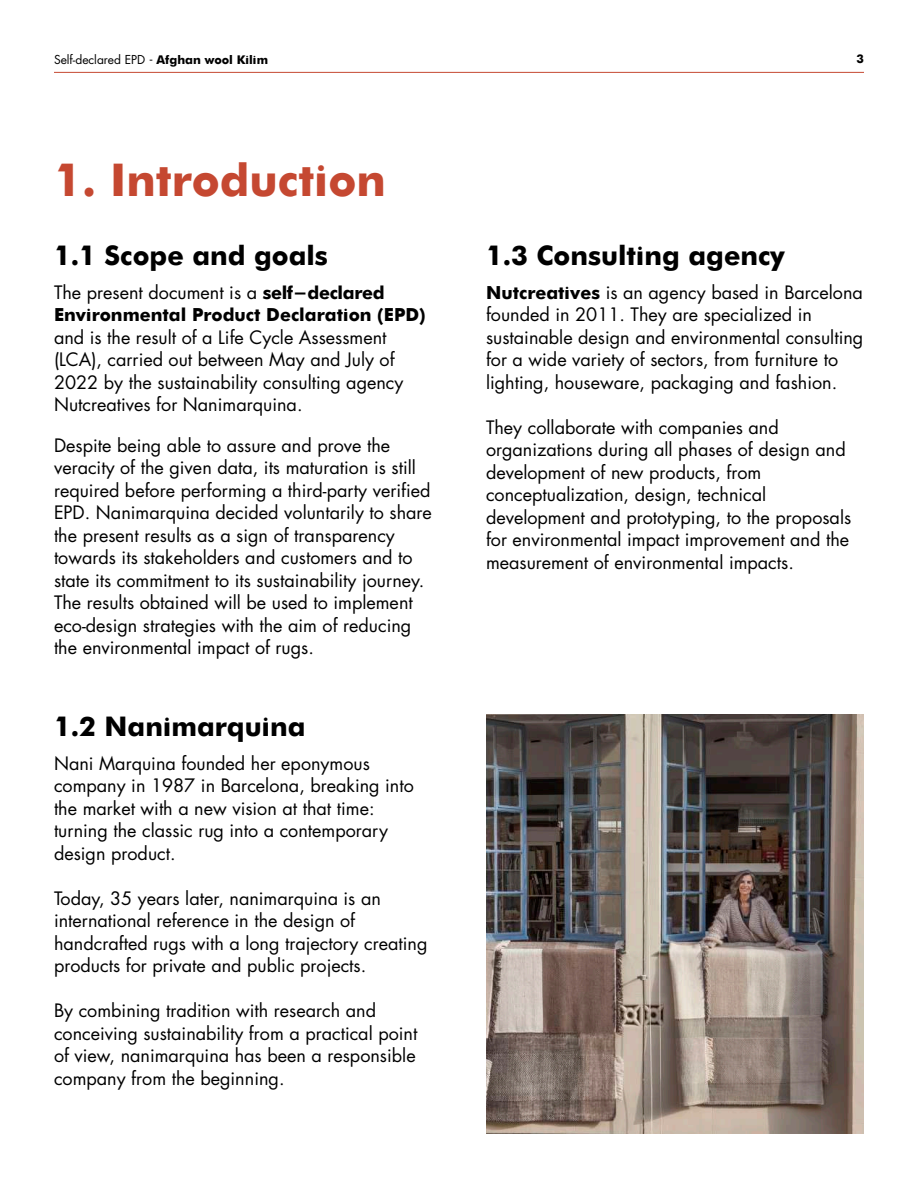
<style>
.page{position:relative;width:918px;height:1188px;background:#fff}
.page>*{position:absolute;margin:0;border:0;box-sizing:border-box;transform-origin:0 0}
.t1{font:700 45px "Futura";color:#c54831}
.t2{font:700 27px "Futura";color:#000}
.t3{font:18px/22.5px "Futura";color:#000}
.t4{font:700 18px/22.5px "Futura";color:#000}
.t5{font:12px "Futura";color:#000}
.t6{font:700 12px "Futura";color:#000}
.s1{font-style:inherit}
.s2{font-weight:700}
.s3{font-weight:400}
</style>
<div class="page">
<hr style="left:54px;top:72px;width:810px;height:1px;background:#c54831">
<img style="left:486px;top:715px;width:378px;height:419px">
<p class="t5" style="left:54px;top:52px;width:216px">Self-declared EPD <span class="s1">-</span> <span class="s2">Afghan wool Kilim</span></p>
<p class="t6" style="left:856px;top:50px;width:9px">3</p>
<h1 class="t1" style="left:54px;top:147px;width:334px">1. Introduction</h1>
<h2 class="t2" style="left:54px;top:236px;width:276px">1.1 Scope and goals</h2>
<p class="t4" style="left:54px;top:280px;width:373px"><span class="s3">The present document is a</span> self-declared<br>Environmental Product Declaration (EPD)</p>
<p class="t3" style="left:54px;top:326px;width:351px">and is the result of a Life Cycle Assessment (LCA), carried out between May and July of 2022 by the sustainability consulting agency Nutcreatives for Nanimarquina.</p>
<p class="t3" style="left:54px;top:434px;width:379px">Despite being able to assure and prove the veracity of the given data, its maturation is still required before performing a third-party verified EPD. Nanimarquina decided voluntarily to share the present results as a sign of transparency towards its stakeholders and customers and to state its commitment to its sustainability journey.<br>The results obtained will be used to implement eco-design strategies with the aim of reducing the environmental impact of rugs.</p>
<h2 class="t2" style="left:54px;top:706px;width:253px">1.2 Nanimarquina</h2>
<p class="t3" style="left:54px;top:752px;width:361px">Nani Marquina founded her eponymous company in 1987 in Barcelona, breaking into the market with a new vision at that time: turning the classic rug into a contemporary design product.</p>
<p class="t3" style="left:54px;top:887px;width:375px">Today, 35 years later, nanimarquina is an international reference in the design of handcrafted rugs with a long trajectory creating products for private and public projects.</p>
<p class="t3" style="left:54px;top:999px;width:365px">By combining tradition with research and conceiving sustainability from a practical point of view, nanimarquina has been a responsible company from the beginning.</p>
<h2 class="t2" style="left:486px;top:236px;width:300px">1.3 Consulting agency</h2>
<p class="t3" style="left:486px;top:281px;width:379px"><span class="s2">Nutcreatives</span> is an agency based in Barcelona founded in 2011. They are specialized in sustainable design and environmental consulting for a wide variety of sectors, from furniture to lighting, houseware, packaging and fashion.</p>
<p class="t3" style="left:486px;top:416px;width:367px">They collaborate with companies and organizations during all phases of design and development of new products, from conceptualization, design, technical development and prototyping, to the proposals for environmental impact improvement and the measurement of environmental impacts.</p>
</div>
